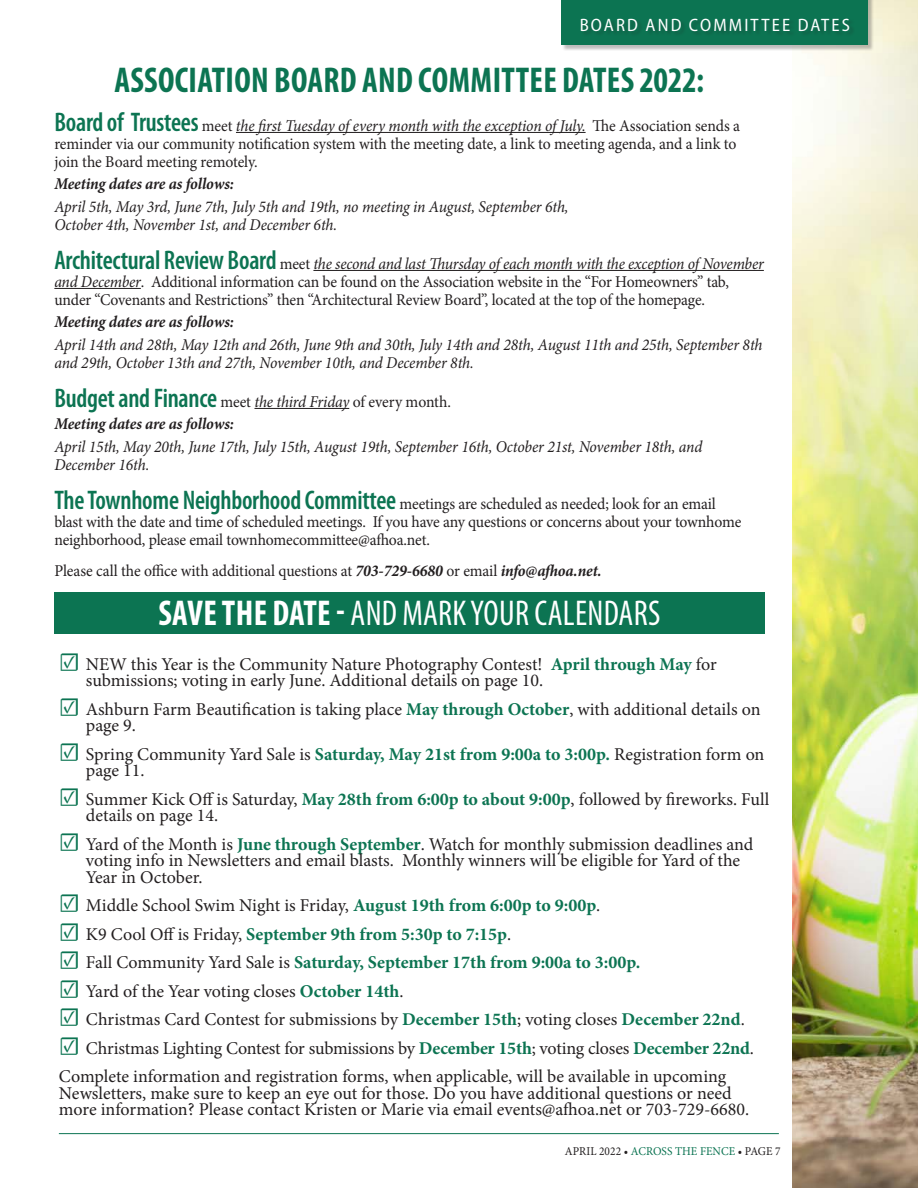
<style>
.page{position:relative;width:918px;height:1188px;background:#fff}
.page>*{position:absolute;margin:0;border:0;box-sizing:border-box;transform-origin:0 0}
.t1{font:700 condensed 36px "Myriad Pro";letter-spacing:.01em;color:#0c7452;scale:.95 1}
.t2{font:condensed 36px "Myriad Pro";letter-spacing:.01em;color:#fff;scale:.95 1}
.t3{font:18px/16.5px "Minion Pro";letter-spacing:-.005em;color:#231f20}
.t4{font:700 18px "Minion Pro";color:#0c7452}
.t5{font:semi-condensed 18px "Myriad Pro";letter-spacing:.12em;color:#fff}
.Body_Copy{font:16.5px/18px "Minion Pro";letter-spacing:-.01em;color:#231f20;scale:.95 1}
.Body_Copy-2{font:italic 16.5px/18px "Minion Pro";letter-spacing:-.01em;color:#231f20;scale:.95 1}
.Body_Copy-3{font:italic 700 16.5px "Minion Pro";letter-spacing:-.01em;color:#231f20;scale:.95 1}
.t6{font:12px "Minion Pro";letter-spacing:.005em;color:#231f20;scale:.95 1}
.s1{font-family:"Myriad Pro";font-weight:600;font-stretch:condensed;font-size:27px;color:#0c7452}
.s2{font-style:italic}
.s3{font-weight:700;font-style:italic}
.s4{font-weight:700}
.s5{font-weight:700;font-size:25.5px;color:#0c7452}
.s6{font-weight:700;color:#0c7452}
.s7{font-size:25.5px}
.s8{font-weight:400;color:#231f20}
.s9{color:#0c7452}
</style>
<div class="page">
<img style="left:792px;top:0;width:126px;height:1188px">
<hr style="left:59px;top:1133px;width:720px;height:1px;background:#0c7452">
<div style="left:54px;top:592px;width:711px;height:42px;background:#0c7452"></div>
<div style="left:562px;top:0;width:312px;height:51px;background:#231f20;opacity:.3"></div>
<div style="left:562px;top:0;width:306px;height:45px;background:#0c7452"></div>
<hr style="left:236px;top:132px;width:350px;height:1px;background:#231f20">
<hr style="left:313px;top:270px;width:451px;height:1px;background:#231f20">
<hr style="left:54px;top:288px;width:87px;height:1px;background:#231f20">
<hr style="left:254px;top:408px;width:95px;height:1px;background:#231f20">
<div style="left:581px;top:18px;width:274px;height:19px;background:#0d6f4f"></div>
<p class="t5" style="left:580px;top:14px;width:272px">BOARD AND COMMITTEE DATES</p>
<p class="t1" style="left:114px;top:57px;width:622px">ASSOCIATION BOARD AND COMMITTEE DATES 2022:</p>
<p class="Body_Copy" style="left:54px;top:117px;width:723px"><span class="s1">Board of Trustees</span> meet <span class="s2">the first Tuesday of every month with the exception of July.</span> The Association sends a reminder via our community notification system with the meeting date, a link to meeting agenda, and a link to join the Board meeting remotely.</p>
<p class="Body_Copy-3" style="left:54px;top:172px;width:191px">Meeting dates are as follows:</p>
<p class="Body_Copy-2" style="left:54px;top:198px;width:543px">April 5th, May 3rd, June 7th, July 5th and 19th, no meeting in August, September 6th,<br>October 4th, November 1st, and December 6th.</p>
<p class="Body_Copy" style="left:54px;top:255px;width:748px"><span class="s1">Architectural Review Board</span> meet <span class="s2">the second and last Thursday of each month with the exception of November and December</span>. Additional information can be found on the Association website in the “For Homeowners” tab, under “Covenants and Restrictions” then “Architectural Review Board”, located at the top of the homepage.</p>
<p class="Body_Copy-3" style="left:54px;top:310px;width:191px">Meeting dates are as follows:</p>
<p class="Body_Copy-2" style="left:54px;top:336px;width:747px">April 14th and 28th, May 12th and 26th, June 9th and 30th, July 14th and 28th, August 11th and 25th, September 8th and 29th, October 13th and 27th, November 10th, and December 8th.</p>
<p class="Body_Copy" style="left:54px;top:393px;width:419px"><span class="s1">Budget and Finance</span> meet <span class="s2">the third Friday</span> of every month.</p>
<p class="Body_Copy-3" style="left:54px;top:412px;width:191px">Meeting dates are as follows:</p>
<p class="Body_Copy-2" style="left:54px;top:438px;width:684px">April 15th, May 20th, June 17th, July 15th, August 19th, September 16th, October 21st, November 18th, and<br>December 16th.</p>
<p class="Body_Copy" style="left:54px;top:495px;width:725px"><span class="s1">The Townhome Neighborhood Committee</span> meetings are scheduled as needed; look for an email blast with the date and time of scheduled meetings. If you have any questions or concerns about your townhome neighborhood, please email townhomecommittee@afhoa.net.</p>
<p class="Body_Copy" style="left:54px;top:562px;width:578px">Please call the office with additional questions at <span class="s3">703-729-6680</span> or email <span class="s3">info@afhoa.net.</span></p>
<p class="t2" style="left:159px;top:592px;width:530px"><span class="s4">SAVE THE DATE -</span> AND MARK YOUR CALENDARS</p>
<p class="t3" style="left:86px;top:656px;width:632px;text-indent:-27px"><span class="s5">☑</span> NEW this Year is the Community Nature Photography Contest! <span class="s6">April through May</span> for submissions; voting in early June. Additional details on page 10.</p>
<p class="t3" style="left:86px;top:701px;width:676px;text-indent:-27px"><span class="s5">☑</span> Ashburn Farm Beautification is taking place <span class="s6">May through October</span>, with additional details on page 9.</p>
<p class="t3" style="left:86px;top:746px;width:680px;text-indent:-27px"><span class="s5">☑</span> Spring Community Yard Sale is <span class="s6">Saturday, May 21st from 9:00a to 3:00p.</span> Registration form on page 11.</p>
<p class="t3" style="left:86px;top:791px;width:685px;text-indent:-27px"><span class="s5">☑</span> Summer Kick Off is Saturday, <span class="s6">May 28th from 6:00p to about 9:00p</span>, followed by fireworks. Full details on page 14.</p>
<p class="t3" style="left:86px;top:836px;width:669px;text-indent:-27px"><span class="s5">☑</span> Yard of the Month is <span class="s6">June through September</span>. Watch for monthly submission deadlines and voting info in Newsletters and email blasts. Monthly winners will be eligible for Yard of the<br>Year in October.</p>
<p class="t3" style="left:59px;top:897px;width:543px"><span class="s5">☑</span> Middle School Swim Night is Friday, <span class="s6">August 19th from 6:00p to 9:00p</span>.</p>
<p class="t4" style="left:59px;top:921px;width:454px"><span class="s7">☑</span> <span class="s8">K9 Cool Off is Friday,</span> September 9th from 5:30p to 7:15p<span class="s8">.</span></p>
<p class="t4" style="left:59px;top:950px;width:583px"><span class="s7">☑</span> <span class="s8">Fall Community Yard Sale is</span> Saturday, September 17th from 9:00a to 3:00p.</p>
<p class="t3" style="left:59px;top:983px;width:346px"><span class="s5">☑</span> Yard of the Year voting closes <span class="s6">October 14th</span>.</p>
<p class="t3" style="left:59px;top:1011px;width:687px"><span class="s5">☑</span> Christmas Card Contest for submissions by <span class="s6">December 15th</span>; voting closes <span class="s6">December 22nd</span>.</p>
<p class="t3" style="left:59px;top:1040px;width:697px"><span class="s5">☑</span> Christmas Lighting Contest for submissions by <span class="s6">December 15th</span>; voting closes <span class="s6">December 22nd</span>.</p>
<p class="t3" style="left:59px;top:1068px;width:692px">Complete information and registration forms, when applicable, will be available in upcoming<br>Newsletters, make sure to keep an eye out for those. Do you have additional questions or need more information? Please contact Kristen or Marie via email events@afhoa.net or 703-729-6680.</p>
<p class="t6" style="left:565px;top:1143px;width:229px">APRIL 2022 • <span class="s9">ACROSS THE FENCE</span> • PAGE 7</p>
</div>
